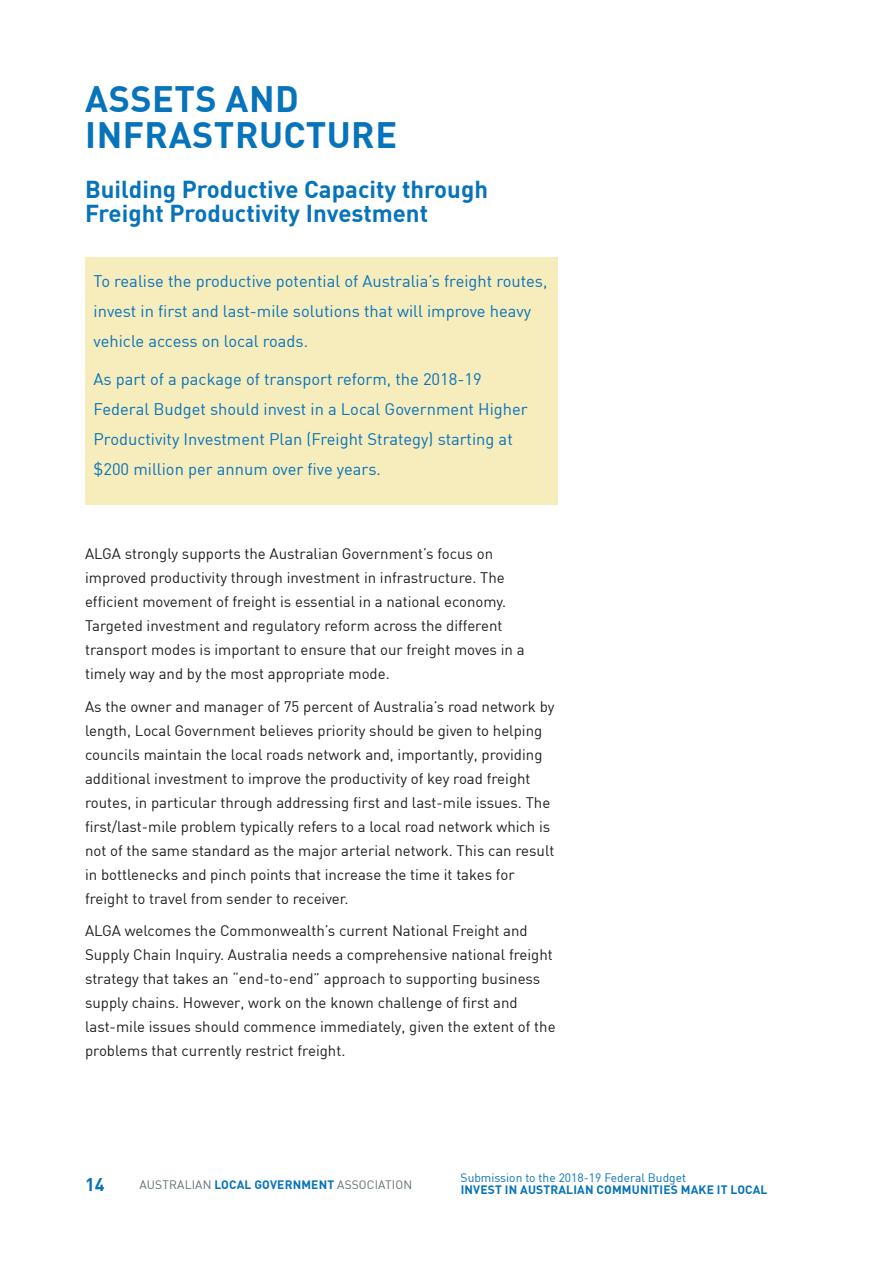
<style>
.page{position:relative;width:893px;height:1263px;background:#fff}
.page>*{position:absolute;margin:0;border:0;box-sizing:border-box;transform-origin:0 0}
.Heading_1_SECTION{font:700 36px/36px "FFDIN";letter-spacing:.015em;color:#0673bb}
.Heading_1{font:700 24px/24px "FFDIN";color:#0673bb}
.t1{font:700 18px "FFDIN";color:#0673bb}
.Intro{font:16.5px/30px "FFDIN";color:#0673bb}
.t2{font:15px/24px "FFDIN";color:#231f20}
.t3{font:700 12px "FFDIN";letter-spacing:.015em;color:#0673bb}
.t4{font:12px "FFDIN";letter-spacing:.015em;color:#636f75}
.t5{font:12px "FFDIN";color:#0673bb}
.s1{font-weight:700;color:#0673bb}
</style>
<div class="page">
<div style="left:85px;top:257px;width:472px;height:248px;background:#f7ecbc"></div>
<p class="Heading_1_SECTION" style="left:85px;top:80px;width:313px">ASSETS AND<br>INFRASTRUCTURE</p>
<p class="Heading_1" style="left:85px;top:177px;width:404px">Building Productive Capacity through<br>Freight Productivity Investment</p>
<p class="Intro" style="left:94px;top:266px;width:455px">To realise the productive potential of Australia’s freight routes, invest in first and last‑mile solutions that will improve heavy vehicle access on local roads.</p>
<p class="Intro" style="left:94px;top:364px;width:436px">As part of a package of transport reform, the 2018-19<br>Federal Budget should invest in a Local Government Higher Productivity Investment Plan (Freight Strategy) starting at $200 million per annum over five years.</p>
<p class="t2" style="left:85px;top:541px;width:441px">ALGA strongly supports the Australian Government’s focus on improved productivity through investment in infrastructure. The efficient movement of freight is essential in a national economy.<br>Targeted investment and regulatory reform across the different transport modes is important to ensure that our freight moves in a timely way and by the most appropriate mode.</p>
<p class="t2" style="left:85px;top:694px;width:471px">As the owner and manager of 75 percent of Australia’s road network by length, Local Government believes priority should be given to helping councils maintain the local roads network and, importantly, providing additional investment to improve the productivity of key road freight routes, in particular through addressing first and last-mile issues. The first/last-mile problem typically refers to a local road network which is not of the same standard as the major arterial network. This can result in bottlenecks and pinch points that increase the time it takes for freight to travel from sender to receiver.</p>
<p class="t2" style="left:85px;top:918px;width:472px">ALGA welcomes the Commonwealth’s current National Freight and Supply Chain Inquiry. Australia needs a comprehensive national freight strategy that takes an “end‑to‑end” approach to supporting business supply chains. However, work on the known challenge of first and last-mile issues should commence immediately, given the extent of the problems that currently restrict freight.</p>
<p class="t5" style="left:461px;top:1170px;width:227px">Submission to the 2018-19 Federal Budget</p>
<p class="t1" style="left:85px;top:1173px;width:21px">14</p>
<p class="t3" style="left:461px;top:1182px;width:308px">INVEST IN AUSTRALIAN COMMUNITIES MAKE IT LOCAL</p>
<p class="t4" style="left:139px;top:1177px;width:274px">AUSTRALIAN <span class="s1">LOCAL GOVERNMENT</span> ASSOCIATION</p>
</div>
